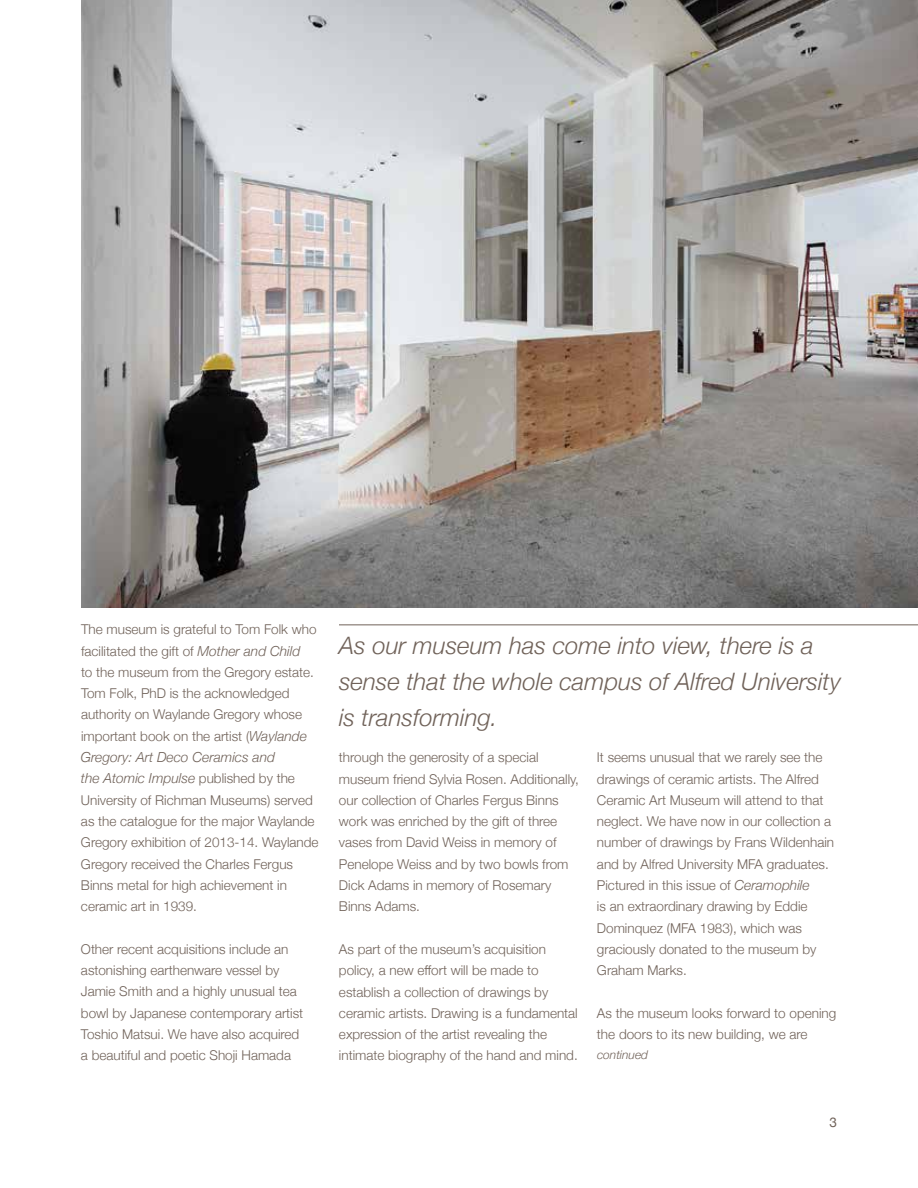
<style>
.page{position:relative;width:918px;height:1188px;background:#fff}
.page>*{position:absolute;margin:0;border:0;box-sizing:border-box;transform-origin:0 0}
.t1{font:italic 300 24px/36.3px "Helvetica Neue";color:#706259}
.t2{font:italic 300 13.8px/21.3px "Helvetica Neue";color:#706259}
.t3{font:300 13.5px/21.3px "Helvetica Neue";color:#706259}
.t4{font:13.5px "Helvetica Neue";color:#706259}
.t5{font:italic 300 12px "Helvetica Neue";color:#706259}
.s1{font-style:italic;font-size:13.8px}
.s2{font-style:normal;font-size:13.5px}
</style>
<div class="page">
<img style="left:81px;top:0;width:837px;height:608px">
<hr style="left:339px;top:624px;width:579px;height:1px;background:#706259">
<p class="t3" style="left:81px;top:618px;width:237px">The museum is grateful to Tom Folk who facilitated the gift of <span class="s1">Mother and Child<br></span>to the museum from the Gregory estate.<br>Tom Folk, PhD is the acknowledged authority on Waylande Gregory whose important book on the artist (<span class="s1">Waylande</span></p>
<p class="t2" style="left:81px;top:746px;width:215px">Gregory: Art Deco Ceramics and the Atomic Impulse <span class="s2">published by the</span></p>
<p class="t3" style="left:81px;top:788px;width:239px">University of Richman Museums) served as the catalogue for the major Waylande Gregory exhibition of 2013-14. Waylande Gregory received the Charles Fergus Binns metal for high achievement in ceramic art in 1939.</p>
<p class="t3" style="left:81px;top:937px;width:224px">Other recent acquisitions include an astonishing earthenware vessel by Jamie Smith and a highly unusual tea bowl by Japanese contemporary artist Toshio Matsui. We have also acquired a beautiful and poetic Shoji Hamada</p>
<h1 class="t1" style="left:339px;top:625px;width:503px">As our museum has come into view, there is a sense that the whole campus of Alfred University is transforming.</h1>
<p class="t3" style="left:339px;top:746px;width:242px">through the generosity of a special museum friend Sylvia Rosen. Additionally, our collection of Charles Fergus Binns work was enriched by the gift of three vases from David Weiss in memory of Penelope Weiss and by two bowls from Dick Adams in memory of Rosemary Binns Adams.</p>
<p class="t3" style="left:339px;top:937px;width:240px">As part of the museum’s acquisition policy, a new effort will be made to establish a collection of drawings by ceramic artists. Drawing is a fundamental expression of the artist revealing the intimate biography of the hand and mind.</p>
<p class="t3" style="left:597px;top:746px;width:239px">It seems unusual that we rarely see the drawings of ceramic artists. The Alfred Ceramic Art Museum will attend to that neglect. We have now in our collection a number of drawings by Frans Wildenhain and by Alfred University MFA graduates.<br>Pictured in this issue of <span class="s1">Ceramophile<br></span>is an extraordinary drawing by Eddie Dominquez (MFA 1983), which was graciously donated to the museum by Graham Marks.</p>
<p class="t3" style="left:597px;top:1001px;width:241px">As the museum looks forward to opening the doors to its new building, we are</p>
<p class="t5" style="left:597px;top:1046px;width:53px">continued</p>
<p class="t4" style="left:829px;top:1113px;width:9px">3</p>
</div>
